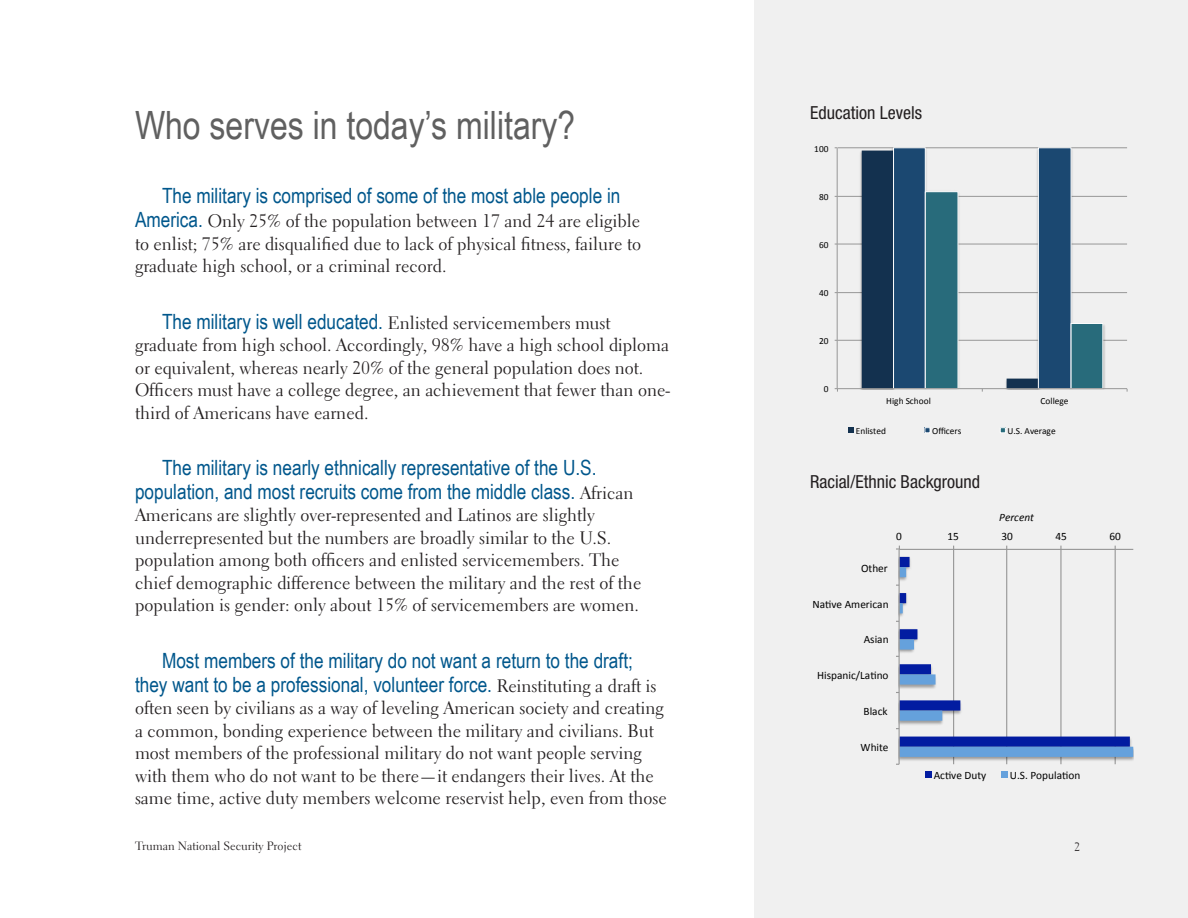
<style>
.page{position:relative;width:1188px;height:918px;background:#fff}
.page>*{position:absolute;margin:0;border:0;box-sizing:border-box;transform-origin:0 0}
.t1{font:39px "Arial Narrow";color:#606060}
.t2{font:21px/24px "Arial Narrow";color:#00578c;text-align:center}
.t3{font:18px/22.5px "Electra LT Std";color:#231f20}
.Side_Bar_text{font:condensed 18px "Helvetica Neue LT Std";color:#231f20}
.Body_Text{font:12px "Electra LT Std";color:#231f20}
.t4{font:11.25px "Calibri";color:#000}
.t5{font:italic 11.25px "Calibri";color:#000}
.t6{font:9.3px "Calibri";color:#000}
.s1{font-family:"Arial Narrow";font-size:21px;color:#00578c}
.s2{font-family:"Electra LT Std";font-size:18px;color:#231f20}
</style>
<div class="page">
<div style="left:754px;top:0;width:434px;height:918px;background:#f0f0f0"></div>
<hr style="left:837px;top:340px;width:290px;height:1px;background:#979797">
<hr style="left:837px;top:292px;width:290px;height:1px;background:#979797">
<hr style="left:837px;top:244px;width:290px;height:1px;background:#979797">
<hr style="left:837px;top:196px;width:290px;height:1px;background:#979797">
<hr style="left:837px;top:147px;width:290px;height:1px;background:#979797">
<img style="left:857px;top:147px;width:5px;height:241px">
<hr style="left:837px;top:148px;width:1px;height:241px;background:#979797">
<hr style="left:837px;top:388px;width:290px;height:1px;background:#979797">
<svg style="left:862px;top:147px;width:242px;height:245px"></svg>
<svg style="left:849px;top:428px;width:5px;height:5px"></svg>
<div style="left:924px;top:427px;width:7px;height:6px;border:1px solid #fff"></div>
<svg style="left:1000px;top:427px;width:6px;height:6px"></svg>
<hr style="left:953px;top:549px;width:1px;height:215px;background:#979797">
<hr style="left:1006px;top:549px;width:1px;height:215px;background:#979797">
<hr style="left:1060px;top:549px;width:2px;height:215px;background:#979797">
<hr style="left:1115px;top:549px;width:1px;height:215px;background:#979797">
<img style="left:898px;top:564px;width:235px;height:200px">
<svg style="left:900px;top:557px;width:230px;height:10px"></svg>
<svg style="left:900px;top:567px;width:233px;height:190px"></svg>
<hr style="left:899px;top:549px;width:234px;height:1px;background:#979797">
<hr style="left:899px;top:549px;width:1px;height:215px;background:#979797">
<svg style="left:925px;top:772px;width:6px;height:6px"></svg>
<svg style="left:1001px;top:772px;width:6px;height:6px"></svg>
<h1 class="t1" style="left:135px;top:96px;width:442px">Who serves in today’s military?</h1>
<h2 class="t2" style="left:162px;top:183px;width:460px">The military is comprised of some of the most able people in</h2>
<h2 class="t3" style="left:135px;top:210px;width:508px;text-align:justify"><span class="s1">America.</span> Only 25% of the population between 17 and 24 are eligible to enlist; 75% are disqualified due to lack of physical fitness, failure to graduate high school, or a criminal record.</h2>
<h2 class="t2" style="left:162px;top:308px;width:450px">The military is well educated. <span class="s2">Enlisted servicemembers must</span></h2>
<h2 class="t3" style="left:135px;top:334px;width:537px">graduate from high school. Accordingly, 98% have a high school diploma or equivalent, whereas nearly 20% of the general population does not.<br>Officers must have a college degree, an achievement that fewer than one&shy;third of Americans have earned.</h2>
<p class="Side_Bar_text" style="left:810px;top:103px;width:114px">Education Levels</p>
<p class="t6" style="left:814px;top:143px;width:16px">100</p>
<p class="t6" style="left:819px;top:191px;width:11px">80</p>
<p class="t6" style="left:819px;top:239px;width:11px">60</p>
<p class="t6" style="left:819px;top:287px;width:11px">40</p>
<p class="t6" style="left:819px;top:335px;width:11px">20</p>
<p class="t6" style="left:824px;top:383px;width:6px">0</p>
<p class="t6" style="left:886px;top:395px;width:46px">High School</p>
<p class="t6" style="left:1041px;top:395px;width:29px">College</p>
<p class="t6" style="left:856px;top:425px;width:32px">Enlisted</p>
<p class="t6" style="left:932px;top:425px;width:31px">Officers</p>
<p class="t6" style="left:1008px;top:425px;width:50px">U.S. Average</p>
<h2 class="t2" style="left:135px;top:455px;width:500px">The military is nearly ethnically representative of the U.S. population, and most recruits come from the middle class. <span class="s2">African</span></h2>
<h2 class="t3" style="left:135px;top:504px;width:508px">Americans are slightly over-represented and Latinos are slightly underrepresented but the numbers are broadly similar to the U.S. population among both officers and enlisted servicemembers. The chief demographic difference between the military and the rest of the population is gender: only about 15% of servicemembers are women.</h2>
<h2 class="t2" style="left:135px;top:648px;width:523px">Most members of the military do not want a return to the draft;<br>they want to be a professional, volunteer force. <span class="s2">Reinstituting a draft is</span></h2>
<h2 class="t3" style="left:135px;top:697px;width:533px">often seen by civilians as a way of leveling American society and creating a common, bonding experience between the military and civilians. But most members of the professional military do not want people serving with them who do not want to be there—it endangers their lives. At the same time, active duty members welcome reservist help, even from those</h2>
<p class="Body_Text" style="left:135px;top:839px;width:168px">Truman National Security Project</p>
<p class="Body_Text" style="left:1074px;top:839px;width:7px">2</p>
<p class="Side_Bar_text" style="left:810px;top:472px;width:172px">Racial/Ethnic Background</p>
<p class="t5" style="left:999px;top:510px;width:36px">Percent</p>
<p class="t4" style="left:896px;top:529px;width:7px">0</p>
<p class="t4" style="left:947px;top:529px;width:13px">15</p>
<p class="t4" style="left:1001px;top:529px;width:13px">30</p>
<p class="t4" style="left:1056px;top:529px;width:13px">45</p>
<p class="t4" style="left:1110px;top:529px;width:13px">60</p>
<p class="t4" style="left:861px;top:561px;width:28px">Other</p>
<p class="t4" style="left:812px;top:597px;width:78px">Na/ve American</p>
<p class="t4" style="left:864px;top:633px;width:26px">Asian</p>
<p class="t4" style="left:817px;top:668px;width:73px">Hispanic/La/no</p>
<p class="t4" style="left:864px;top:704px;width:26px">Black</p>
<p class="t4" style="left:861px;top:740px;width:29px">White</p>
<p class="t4" style="left:934px;top:768px;width:54px">Ac/ve Duty</p>
<p class="t4" style="left:1010px;top:768px;width:72px">U.S. Popula/on</p>
</div>
